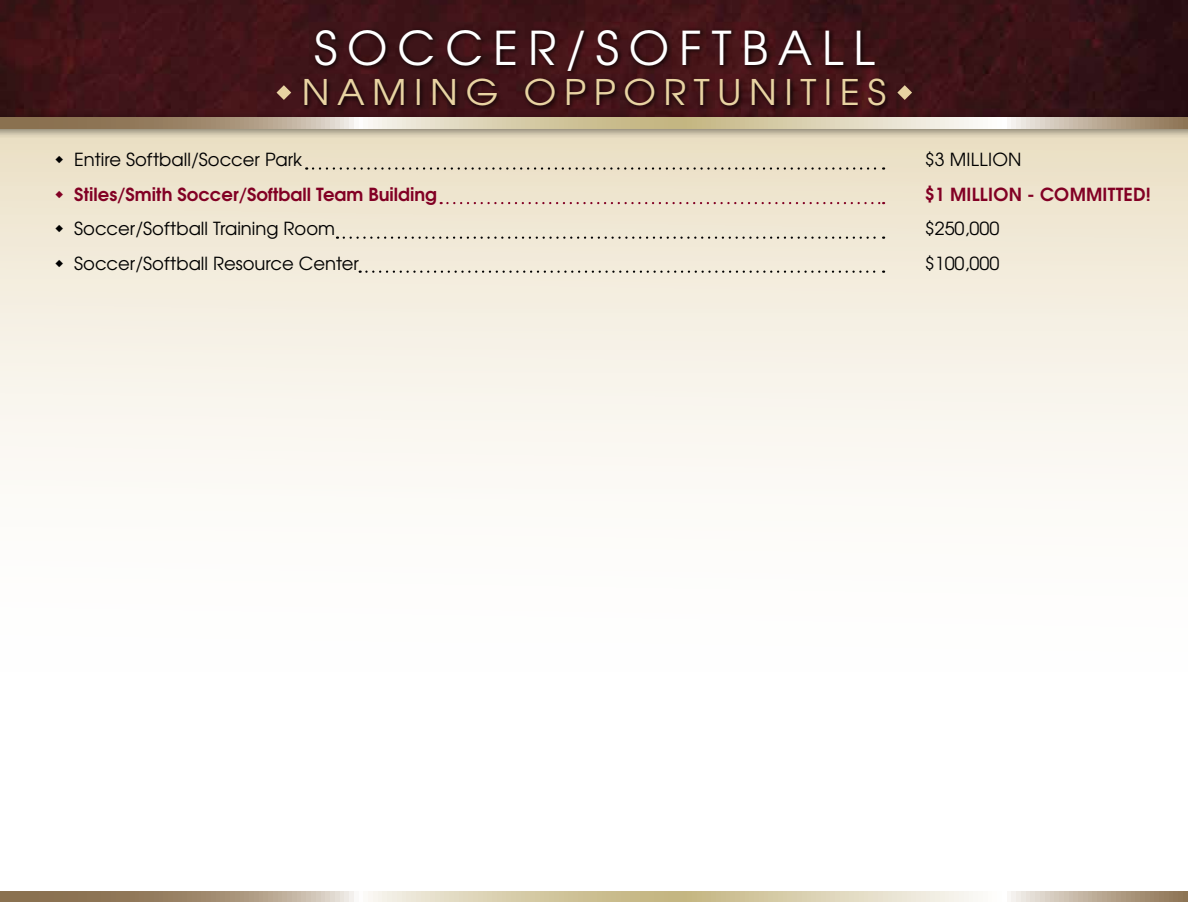
<style>
.page{position:relative;width:1188px;height:918px;background:#fff}
.page>*{position:absolute;margin:0;border:0;box-sizing:border-box;transform-origin:0 0}
.t1{font:46.5px "Te X Gyre Adventor";letter-spacing:.215em;color:#fff}
.t2{font:35.25px "Te X Gyre Adventor";letter-spacing:.2em;color:#e8d3a2;scale:1.06 1}
.t3{font:18px/34.5px "Te X Gyre Adventor";color:#000}
.t4{font:700 18px "Te X Gyre Adventor";letter-spacing:.005em;color:#820024}
</style>
<div class="page">
<img style="left:0;top:139px;width:1188px;height:342px">
<img style="left:0;top:0;width:1188px;height:111px">
<div style="left:0;top:111px;width:1188px;height:28px;background:#000;opacity:.5"></div>
<svg style="left:0;top:117px;width:1188px;height:11px;background:#c7ba9f"></svg>
<div style="left:312px;top:27px;width:569px;height:49px;background:#000;opacity:.85"></div>
<div style="left:302px;top:76px;width:589px;height:36px;background:#000;opacity:.85"></div>
<svg style="left:0;top:891px;width:1188px;height:11px;background:#c7ba9f"></svg>
<svg style="left:277px;top:85px;width:14px;height:15px"></svg>
<svg style="left:897px;top:85px;width:15px;height:15px"></svg>
<svg style="left:313px;top:167px;width:571px;height:3px;background:#c0b7a3"></svg>
<svg style="left:441px;top:202px;width:443px;height:2px"></svg>
<svg style="left:344px;top:237px;width:540px;height:2px"></svg>
<svg style="left:360px;top:271px;width:524px;height:2px"></svg>
<svg style="left:56px;top:156px;width:7px;height:8px"></svg>
<svg style="left:56px;top:191px;width:7px;height:7px"></svg>
<svg style="left:56px;top:225px;width:7px;height:8px"></svg>
<svg style="left:56px;top:260px;width:7px;height:7px"></svg>
<h1 class="t1" style="left:314px;top:11px;width:562px">SOCCER/SOFTBALL</h1>
<h2 class="t2" style="left:302px;top:64px;width:553px">NAMING OPPORTUNITIES</h2>
<p class="t3" style="left:74px;top:141px;width:229px">Entire Softball/Soccer Park</p>
<p class="t4" style="left:74px;top:179px;width:364px">Stiles/Smith Soccer/Softball Team Bu ilding</p>
<p class="t3" style="left:74px;top:210px;width:286px">Soccer/Softball Training Room<br>Soccer/Softball Resource Center</p>
<p class="t3" style="left:925px;top:141px;width:36px">$3 million</p>
<p class="t4" style="left:925px;top:179px;width:228px">$1 Million - COMMITTED!</p>
<p class="t3" style="left:925px;top:210px;width:76px">$250,000 $100,000</p>
</div>
